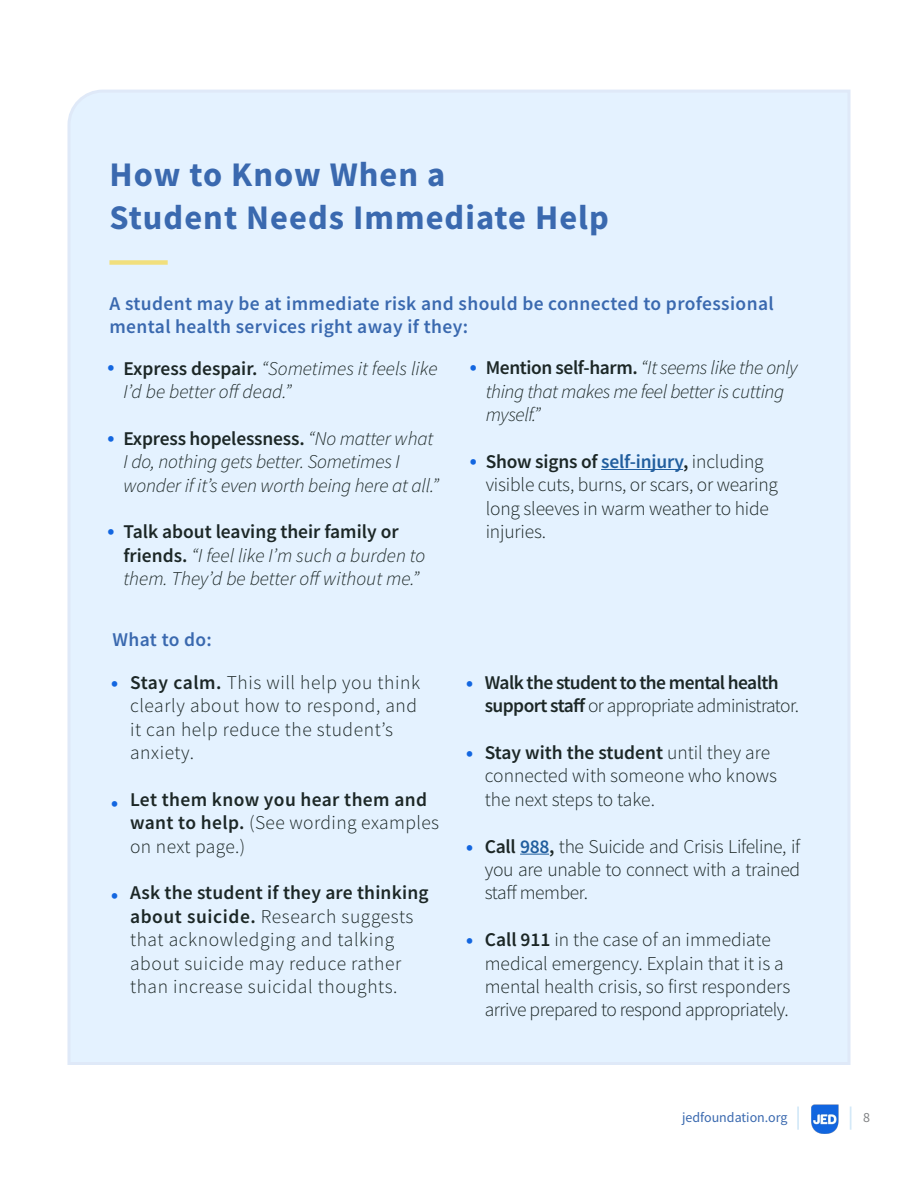
<style>
.page{position:relative;width:918px;height:1188px;background:#fff}
.page>*{position:absolute;margin:0;border:0;box-sizing:border-box;transform-origin:0 0}
.t1{font:700 34.5px/43.5px "Source Sans Pro";letter-spacing:.03em;color:#3a69af}
.t2{font:300 19.5px/23.4px "Source Sans Pro";color:#1c2726}
.t3{font:italic 300 19.5px/23.4px "Source Sans Pro";letter-spacing:-.01em;color:#1c2726}
.t4{font:300 19.5px/23.4px "Source Sans Pro";letter-spacing:.03em;color:#1c2726}
.t5{font:600 19.5px/23.4px "Source Sans Pro";letter-spacing:.02em;color:#3a69af}
.t6{font:600 19.5px/23.4px "Source Sans Pro";letter-spacing:-.03em;color:#1c2726}
.t7{font:600 19.5px/23.4px "Source Sans Pro";letter-spacing:.02em;color:#1c2726}
.t8{font:600 19.5px "Source Sans Pro";letter-spacing:-.01em;color:#1c2726}
.t9{font:900 19.5px "Source Sans Pro";color:#1266e0}
.t10{font:13.95px "Source Sans Pro";color:#3a69af}
.t11{font:13.95px "Source Sans Pro";color:#818385}
.s1{font-weight:900;font-style:normal;color:#1266e0}
.s2{font-weight:600;font-style:normal}
.s3{font-weight:900;color:#1266e0}
.s4{font-weight:300;font-style:italic}
.s5{font-weight:600}
.s6{font-weight:300}
.s7{font-weight:600;color:#215e9e}
</style>
<div class="page">
<div style="left:67px;top:89px;width:784px;height:976px;background:#e4f2ff"></div>
<div style="left:109px;top:260px;width:59px;height:5px;background:#f1df7d"></div>
<svg style="left:520px;top:854px;width:29px;height:1px"></svg>
<hr style="left:601px;top:469px;width:82px;height:1px;background:#215e9e">
<svg style="left:850px;top:1107px;width:1px;height:23px"></svg>
<hr style="left:797px;top:1107px;width:2px;height:23px;background:#d4e9f8">
<img style="left:811px;top:1105px;width:28px;height:29px">
<h1 class="t1" style="left:109px;top:152px;width:501px">How to Know When a<br>Student Needs Immediate Help</h1>
<p class="t5" style="left:109px;top:292px;width:666px">A student may be at immediate risk and should be connected to professional mental health services right away if they:</p>
<p class="t3" style="left:108px;top:356px;width:331px"><span class="s1">•</span> <span class="s2">Express despair.</span> “Sometimes it feels like</p>
<p class="t3" style="left:123px;top:380px;width:170px">I’d be better off dead.”</p>
<p class="t8" style="left:108px;top:425px;width:327px"><span class="s3">•</span> Express hopelessness. <span class="s4">“No matter what</span></p>
<p class="t3" style="left:123px;top:450px;width:317px">I do, nothing gets better. Sometimes I wonder if it’s even worth being here at all.”</p>
<p class="t8" style="left:108px;top:519px;width:293px"><span class="s3">•</span> Talk about leaving their family or</p>
<p class="t3" style="left:123px;top:544px;width:304px"><span class="s2">friends.</span> “I feel like I’m such a burden to them. They’d be better off without me.”</p>
<p class="t5" style="left:113px;top:627px;width:101px">What to do:</p>
<p class="t4" style="left:130px;top:671px;width:292px"><span class="s5">Stay calm.</span> This will help you think clearly about how to respond, and it can help reduce the student’s anxiety.</p>
<p class="t7" style="left:130px;top:788px;width:311px">Let them know you hear them and want to help. <span class="s6">(See wording examples on next page.)</span></p>
<p class="t4" style="left:130px;top:881px;width:300px"><span class="s5">Ask the student if they are thinking about suicide.</span> Research suggests that acknowledging and talking about suicide may reduce rather than increase suicidal thoughts.</p>
<p class="t9" style="left:111px;top:669px;width:9px">•</p>
<p class="t9" style="left:111px;top:789px;width:9px">•</p>
<p class="t9" style="left:111px;top:881px;width:9px">•</p>
<p class="t9" style="left:470px;top:353px;width:9px">•</p>
<p class="t9" style="left:470px;top:447px;width:9px">•</p>
<p class="t3" style="left:486px;top:356px;width:313px"><span class="s2">Mention self-harm.</span> “It seems like the only thing that makes me feel better is cutting myself.”</p>
<p class="t2" style="left:486px;top:450px;width:294px"><span class="s5">Show signs of</span> <span class="s7">self-injury</span><span class="s5">,</span> including visible cuts, burns, or scars, or wearing long sleeves in warm weather to hide injuries.</p>
<p class="t9" style="left:466px;top:669px;width:9px">•</p>
<p class="t9" style="left:466px;top:739px;width:9px">•</p>
<p class="t9" style="left:466px;top:833px;width:9px">•</p>
<p class="t9" style="left:466px;top:926px;width:9px">•</p>
<p class="t6" style="left:485px;top:671px;width:316px">Walk the student to the mental health support staff <span class="s6">or appropriate administrator.</span></p>
<p class="t2" style="left:485px;top:741px;width:294px"><span class="s5">Stay with the student</span> until they are connected with someone who knows the next steps to take.</p>
<p class="t2" style="left:485px;top:835px;width:317px;text-align:justify"><span class="s5">Call</span> <span class="s7">988</span><span class="s5">,</span> the Suicide and Crisis Lifeline, if you are unable to connect with a trained staff member.</p>
<p class="t2" style="left:485px;top:928px;width:307px"><span class="s5">Call 911</span> in the case of an immediate medical emergency. Explain that it is a mental health crisis, so first responders arrive prepared to respond appropriately.</p>
<p class="t10" style="left:682px;top:1109px;width:107px">jedfoundation.org</p>
<p class="t11" style="left:863px;top:1109px;width:8px">8</p>
</div>
